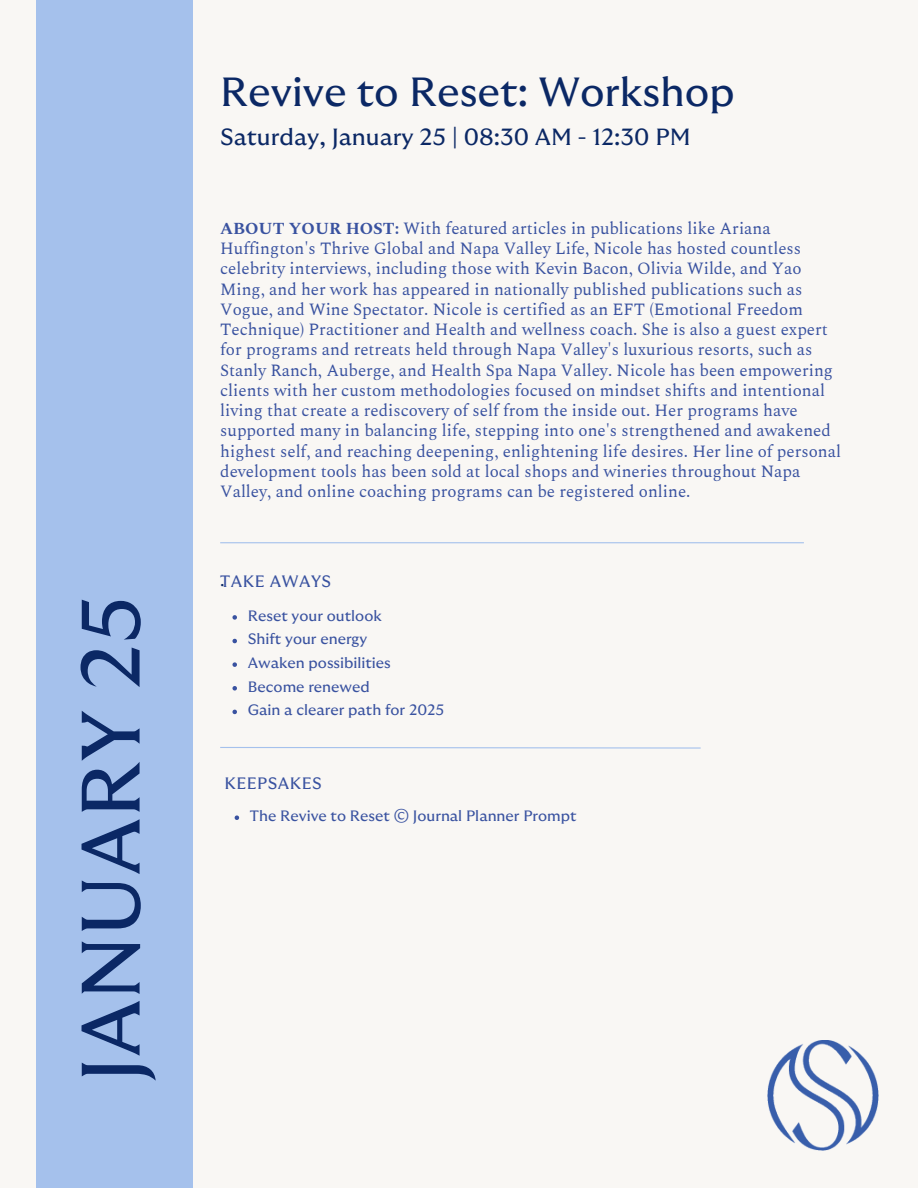
<style>
.page{position:relative;width:918px;height:1188px;background:#f9f7f4}
.page>*{position:absolute;margin:0;border:0;box-sizing:border-box;transform-origin:0 0}
.t1{font:82.5px "GT Ultra Median";color:#0b2865}
.t2{font:40.65px "GT Ultra Median";color:#0b2865}
.t3{font:23.4px "GT Ultra Median";color:#0b2865}
.t4{font:16.95px/20.2px "Spectral";color:#3952a0}
.t5{font:300 16.95px "GT Ultra Fine";color:#0b2865}
.t6{font:16.5px "GT Ultra Median";letter-spacing:.03em;color:#3952a0}
.t7{font:15px "GT Ultra Median";color:#3952a0}
.s1{font-weight:700}
</style>
<div class="page">
<svg style="left:232px;top:615px;width:5px;height:5px"></svg>
<svg style="left:232px;top:639px;width:5px;height:4px"></svg>
<svg style="left:232px;top:662px;width:5px;height:5px"></svg>
<svg style="left:232px;top:686px;width:5px;height:5px"></svg>
<svg style="left:232px;top:710px;width:5px;height:4px"></svg>
<svg style="left:235px;top:815px;width:4px;height:5px"></svg>
<hr style="left:220px;top:542px;width:584px;height:1px;background:#a5c1ec">
<svg style="left:220px;top:747px;width:481px;height:2px"></svg>
<div style="left:36px;top:0;width:157px;height:1188px;background:#a5c1ec"></div>
<img style="left:767px;top:1040px;width:111px;height:110px">
<p class="t1" style="left:74px;top:1082px;width:489px;rotate:-90deg">JANUARY 25</p>
<p class="t2" style="left:220px;top:73px;width:516px">Revive to Reset: Workshop</p>
<p class="t3" style="left:220px;top:127px;width:472px">Saturday, January 25 | 08:30 AM - 12:30 PM</p>
<p class="t4" style="left:220px;top:219px;width:622px"><span class="s1">ABOUT YOUR HOST:</span> With featured articles in publications like Ariana Huffington's Thrive Global and Napa Valley Life, Nicole has hosted countless celebrity interviews, including those with Kevin Bacon, Olivia Wilde, and Yao Ming, and her work has appeared in nationally published publications such as Vogue, and Wine Spectator. Nicole is certified as an EFT (Emotional Freedom Technique) Practitioner and Health and wellness coach. She is also a guest expert for programs and retreats held through Napa Valley's luxurious resorts, such as Stanly Ranch, Auberge, and Health Spa Napa Valley. Nicole has been empowering clients with her custom methodologies focused on mindset shifts and intentional living that create a rediscovery of self from the inside out. Her programs have supported many in balancing life, stepping into one's strengthened and awakened highest self, and reaching deepening, enlightening life desires. Her line of personal development tools has been sold at local shops and wineries throughout Napa Valley, and online coaching programs can be registered online.</p>
<h1 class="t6" style="left:220px;top:574px;width:113px">TAKE AWAYS</h1>
<h2 class="t7" style="left:248px;top:609px;width:135px">Reset your outlook</h2>
<h4 class="t7" style="left:248px;top:632px;width:121px">Shift your energy</h4>
<p class="t7" style="left:248px;top:656px;width:144px">Awaken possibilities</p>
<h3 class="t7" style="left:248px;top:680px;width:124px">Become renewed</h3>
<p class="t7" style="left:248px;top:703px;width:198px">Gain a clearer path for 2025</p>
<p class="t5" style="left:220px;top:573px;width:6px">.</p>
<p class="t6" style="left:225px;top:776px;width:99px">KEEPSAKES</p>
<p class="t7" style="left:250px;top:809px;width:328px">The Revive to Reset © Journal Planner Prompt</p>
</div>
